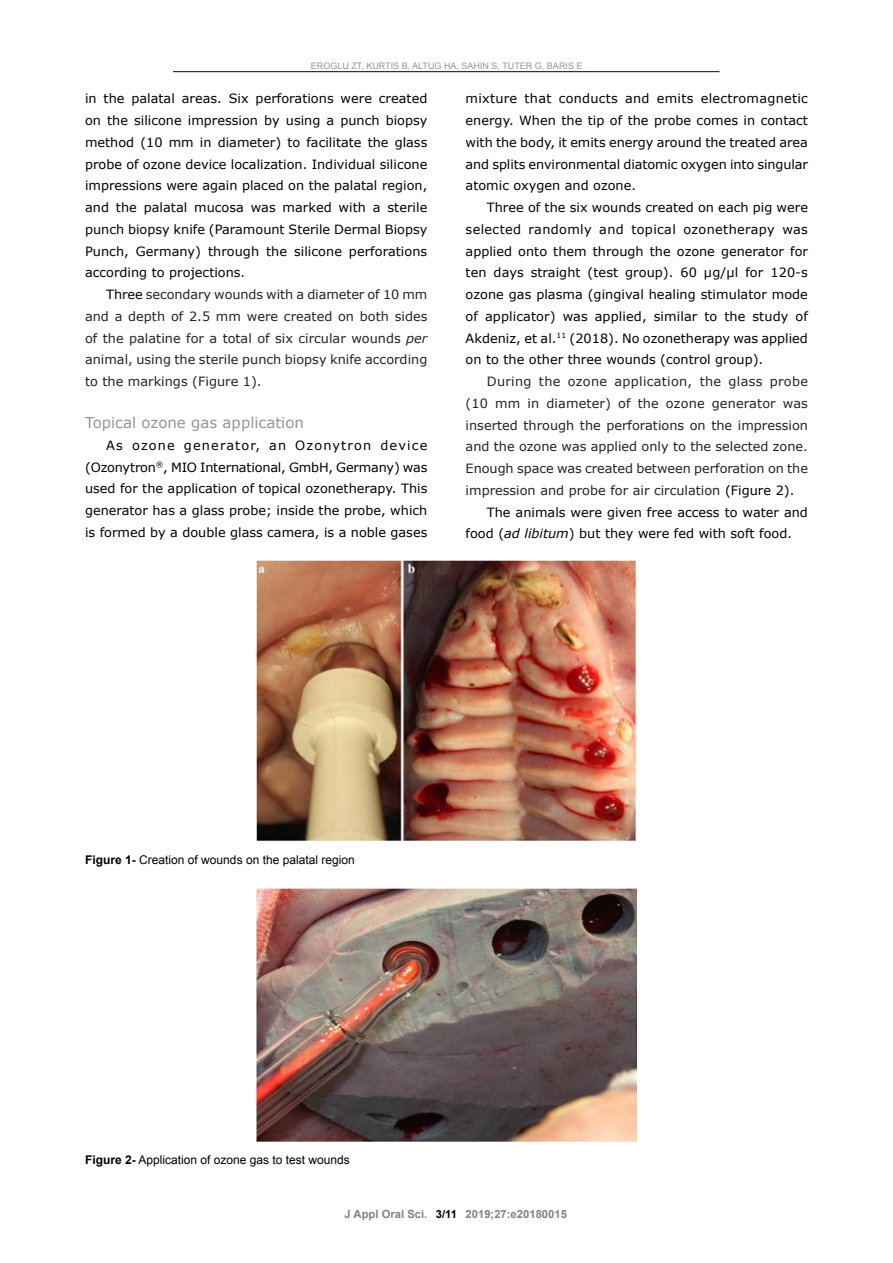
<style>
.page{position:relative;width:893px;height:1263px;background:#fff}
.page>*{position:absolute;margin:0;border:0;box-sizing:border-box;transform-origin:0 0}
.t1{font:15px "Verdana";color:#939598}
.t2{font:12.75px/21.8px "Verdana";color:#000;text-align:justify}
.t3{font:12.75px/21.8px "Verdana";color:#222;text-align:justify}
.t4{font:12px "Arial";color:#000}
.t5{font:700 11.25px "Arial";color:#808285}
.t6{font:9px "Arial";color:#939598}
.s1{color:#000}
.s2{font-style:italic}
.s3{font-weight:700}
</style>
<div class="page">
<hr style="left:173px;top:71px;width:547px;height:1px;background:#00110d">
<img style="left:256px;top:561px;width:380px;height:281px">
<img style="left:256px;top:888px;width:381px;height:253px">
<p class="t6" style="left:311px;top:60px;width:273px">EROGLU ZT, KURTIS B, ALTUG HA, SAHIN S, TUTER G, BARIS E</p>
<p class="t2" style="left:85px;top:88px;width:344px">in the palatal areas. Six perforations were created on the silicone impression by using a punch biopsy method (10 mm in diameter) to facilitate the glass probe of ozone device localization. Individual silicone impressions were again placed on the palatal region, and the palatal mucosa was marked with a sterile punch biopsy knife (Paramount Sterile Dermal Biopsy Punch, Germany) through the silicone perforations according to projections.</p>
<p class="t3" style="left:85px;top:283px;width:344px;text-indent:21px"><span class="s1">Three</span> secondary wounds with a diameter of 10 mm and a depth of 2.5 mm were created on both sides of the palatine for a total of six circular wounds <span class="s2">per </span>animal, using the sterile punch biopsy knife according to the markings (Figure 1).</p>
<p class="t1" style="left:85px;top:412px;width:220px">Topical ozone gas application</p>
<p class="t2" style="left:85px;top:434px;width:344px;text-indent:21px">As ozone generator, an Ozonytron device (Ozonytron<sup>®</sup>, MIO International, GmbH, Germany) was used for the application of topical ozonetherapy. This generator has a glass probe; inside the probe, which is formed by a double glass camera, is a noble gases</p>
<p class="t2" style="left:466px;top:88px;width:344px">mixture that conducts and emits electromagnetic energy. When the tip of the probe comes in contact with the body, it emits energy around the treated area and splits environmental diatomic oxygen into singular atomic oxygen and ozone.</p>
<p class="t2" style="left:466px;top:196px;width:344px;text-indent:21px">Three of the six wounds created on each pig were selected randomly and topical ozonetherapy was applied onto them through the ozone generator for ten days straight (test group). 60 μg/μl for 120-s ozone gas plasma (gingival healing stimulator mode of applicator) was applied, similar to the study of Akdeniz, et al.<sup>11</sup> (2018). No ozonetherapy was applied on to the other three wounds (control group).</p>
<p class="t3" style="left:466px;top:370px;width:344px;text-indent:21px">During the ozone application, the glass probe (10 mm in diameter) of the ozone generator was inserted through the perforations on the impression and the ozone was applied only to the selected zone.<br>Enough space was created between perforation on the impression and probe for air circulation <span class="s1">(Figure 2).</span></p>
<p class="t2" style="left:466px;top:501px;width:344px;text-indent:21px">The animals were given free access to water and food (<span class="s2">ad libitum</span>) but they were fed with soft food.</p>
<p class="t4" style="left:85px;top:852px;width:271px"><span class="s3">Figure 1-</span> Creation of wounds on the palatal region</p>
<p class="t4" style="left:85px;top:1152px;width:266px"><span class="s3">Figure 2-</span> Application of ozone gas to test wounds</p>
<p class="t5" style="left:345px;top:1206px;width:224px">J Appl Oral Sci. <span class="s1">3/11</span> 2019;27:e20180015</p>
</div>
